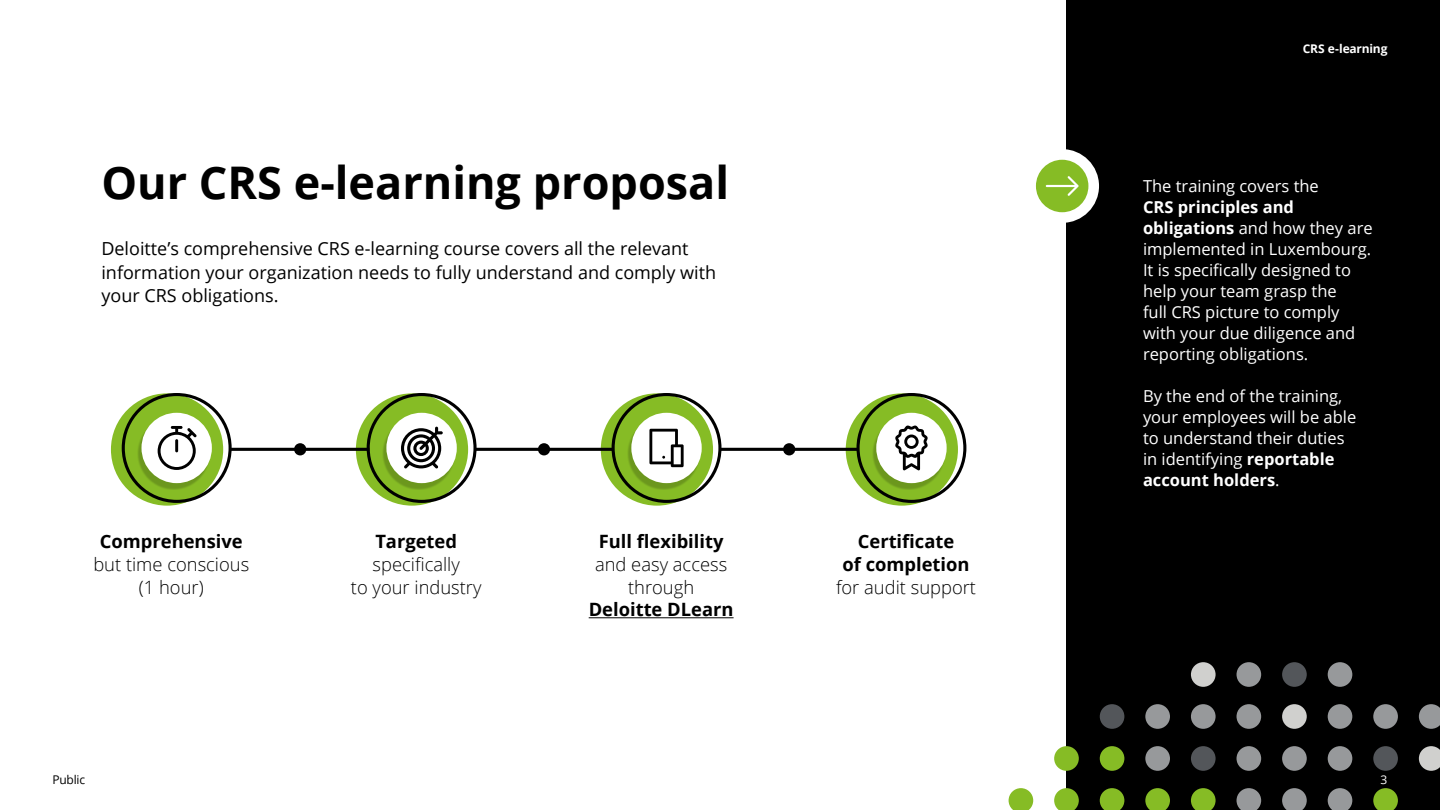
<style>
.page{position:relative;width:1440px;height:810px;background:#fff}
.page>*{position:absolute;margin:0;border:0;box-sizing:border-box;transform-origin:0 0}
.t1{font:700 45px "Open Sans";color:#000}
.t2{font:300 18.38px/22.6px "Open Sans";color:#000;text-align:center}
.t3{font:700 18.38px/22.6px "Open Sans";color:#000;text-align:center}
.t4{font:18px/23.2px "Open Sans";color:#000}
.t5{font:16.5px/21px "Open Sans";color:#fff}
.t6{font:700 12px "Open Sans";letter-spacing:-.015em;color:#fff}
.t7{font:12px "Open Sans";letter-spacing:-.02em;color:#000}
.t8{font:12px "Open Sans";color:#fff}
.s1{font-weight:700}
</style>
<div class="page">
<div style="left:1066px;top:0;width:374px;height:810px;background:#000"></div>
<svg style="left:1009px;top:788px;width:24px;height:22px"></svg>
<svg style="left:1054px;top:788px;width:25px;height:22px"></svg>
<svg style="left:1100px;top:788px;width:24px;height:22px"></svg>
<svg style="left:1145px;top:788px;width:25px;height:22px"></svg>
<svg style="left:1191px;top:788px;width:25px;height:22px"></svg>
<svg style="left:1373px;top:788px;width:25px;height:22px"></svg>
<div style="left:1054px;top:746px;width:25px;height:25px;background:#86bc25;border-radius:50%"></div>
<div style="left:1100px;top:746px;width:24px;height:25px;background:#86bc25;border-radius:50%"></div>
<svg style="left:1237px;top:788px;width:24px;height:22px"></svg>
<svg style="left:1282px;top:788px;width:25px;height:22px"></svg>
<svg style="left:1328px;top:788px;width:24px;height:22px"></svg>
<div style="left:1145px;top:746px;width:25px;height:25px;background:#97999b;border-radius:50%"></div>
<div style="left:1191px;top:746px;width:25px;height:25px;background:#53565a;border-radius:50%"></div>
<div style="left:1237px;top:746px;width:24px;height:25px;background:#97999b;border-radius:50%"></div>
<div style="left:1282px;top:746px;width:25px;height:25px;background:#97999b;border-radius:50%"></div>
<div style="left:1328px;top:746px;width:24px;height:25px;background:#97999b;border-radius:50%"></div>
<div style="left:1373px;top:746px;width:25px;height:25px;background:#53565a;border-radius:50%"></div>
<svg style="left:1419px;top:746px;width:21px;height:25px"></svg>
<div style="left:1100px;top:704px;width:24px;height:25px;background:#53565a;border-radius:50%"></div>
<div style="left:1145px;top:704px;width:25px;height:25px;background:#97999b;border-radius:50%"></div>
<div style="left:1191px;top:704px;width:25px;height:25px;background:#97999b;border-radius:50%"></div>
<div style="left:1237px;top:704px;width:24px;height:25px;background:#97999b;border-radius:50%"></div>
<div style="left:1282px;top:704px;width:25px;height:25px;background:#d0d0ce;border-radius:50%"></div>
<div style="left:1328px;top:704px;width:24px;height:25px;background:#97999b;border-radius:50%"></div>
<div style="left:1373px;top:704px;width:25px;height:25px;background:#97999b;border-radius:50%"></div>
<svg style="left:1419px;top:704px;width:21px;height:25px"></svg>
<div style="left:1191px;top:662px;width:25px;height:25px;background:#d0d0ce;border-radius:50%"></div>
<div style="left:1237px;top:662px;width:24px;height:25px;background:#97999b;border-radius:50%"></div>
<div style="left:1282px;top:662px;width:25px;height:25px;background:#53565a;border-radius:50%"></div>
<div style="left:1328px;top:662px;width:24px;height:25px;background:#97999b;border-radius:50%"></div>
<hr style="left:589px;top:617px;width:145px;height:1px;background:#000">
<div style="left:111px;top:393px;width:112px;height:113px;background:#86bc25;border-radius:50%"></div>
<div style="left:122px;top:393px;width:110px;height:110px;border:3px solid #000;border-radius:50%"></div>
<div style="left:137px;top:417px;width:73px;height:73px;background:#000;opacity:.2"></div>
<div style="left:141px;top:413px;width:71px;height:70px;background:#fff;border-radius:50%"></div>
<div style="left:356px;top:393px;width:112px;height:113px;background:#86bc25;border-radius:50%"></div>
<div style="left:367px;top:393px;width:110px;height:110px;border:3px solid #000;border-radius:50%"></div>
<div style="left:382px;top:417px;width:73px;height:73px;background:#000;opacity:.2"></div>
<div style="left:386px;top:413px;width:71px;height:70px;background:#fff;border-radius:50%"></div>
<div style="left:601px;top:393px;width:112px;height:113px;background:#86bc25;border-radius:50%"></div>
<div style="left:612px;top:393px;width:110px;height:110px;border:3px solid #000;border-radius:50%"></div>
<div style="left:627px;top:417px;width:73px;height:73px;background:#000;opacity:.2"></div>
<div style="left:631px;top:413px;width:71px;height:70px;background:#fff;border-radius:50%"></div>
<div style="left:846px;top:393px;width:112px;height:113px;background:#86bc25;border-radius:50%"></div>
<div style="left:856px;top:393px;width:110px;height:110px;border:3px solid #000;border-radius:50%"></div>
<div style="left:872px;top:417px;width:73px;height:73px;background:#000;opacity:.2"></div>
<div style="left:876px;top:413px;width:71px;height:70px;background:#fff;border-radius:50%"></div>
<svg style="left:401px;top:427px;width:42px;height:41px"></svg>
<svg style="left:158px;top:426px;width:39px;height:44px"></svg>
<svg style="left:649px;top:429px;width:35px;height:38px"></svg>
<svg style="left:895px;top:425px;width:33px;height:45px"></svg>
<hr style="left:231px;top:448px;width:138px;height:3px;background:#000">
<hr style="left:475px;top:448px;width:138px;height:3px;background:#000">
<hr style="left:720px;top:448px;width:138px;height:3px;background:#000">
<div style="left:294px;top:443px;width:12px;height:12px;background:#000;border-radius:50%"></div>
<div style="left:538px;top:443px;width:12px;height:12px;background:#000;border-radius:50%"></div>
<div style="left:783px;top:443px;width:12px;height:12px;background:#000;border-radius:50%"></div>
<div style="left:1025px;top:149px;width:74px;height:74px;background:#fff;border-radius:50%"></div>
<svg style="left:1036px;top:160px;width:52px;height:52px"></svg>
<h1 class="t1" style="left:101px;top:151px;width:629px">Our CRS e-learning proposal</h1>
<p class="t4" style="left:101px;top:237px;width:616px">Deloitte’s comprehensive CRS e-learning course covers all the relevant information your organization needs to fully understand and comply with your CRS obligations.</p>
<p class="t3" style="left:100px;top:530px;width:144px">Comprehensive</p>
<p class="t2" style="left:93px;top:553px;width:157px">but time conscious (1 hour)</p>
<p class="t3" style="left:375px;top:530px;width:83px">Targeted</p>
<p class="t2" style="left:351px;top:553px;width:132px">specifically<br>to your industry</p>
<p class="t3" style="left:599px;top:530px;width:126px">Full flexibility</p>
<p class="t2" style="left:595px;top:553px;width:134px">and easy access through</p>
<p class="t3" style="left:589px;top:598px;width:146px">Deloitte DLearn</p>
<p class="t3" style="left:842px;top:530px;width:129px">Certificate<br>of completion</p>
<p class="t2" style="left:836px;top:575px;width:142px">for audit support</p>
<p class="t6" style="left:1303px;top:40px;width:86px">CRS e-learning</p>
<p class="t5" style="left:1143px;top:175px;width:177px">The training covers the</p>
<p class="t5" style="left:1143px;top:196px;width:231px"><span class="s1">CRS principles and obligations</span> and how they are implemented in Luxembourg.<br>It is specifically designed to help your team grasp the<br>full CRS picture to comply with your due diligence and reporting obligations.</p>
<p class="t5" style="left:1143px;top:385px;width:215px">By the end of the training, your employees will be able to understand their duties in identifying <span class="s1">reportable account holders</span>.</p>
<p class="t7" style="left:52px;top:771px;width:34px">Public</p>
<p class="t8" style="left:1381px;top:771px;width:8px">3</p>
</div>
